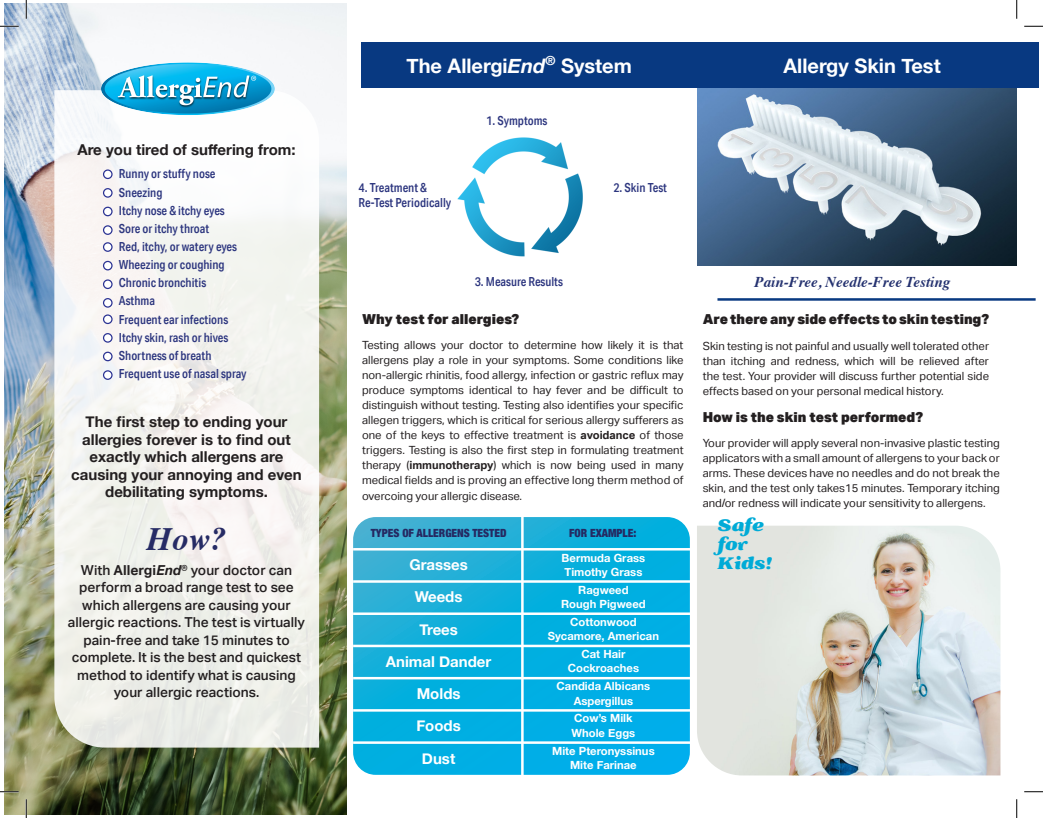
<style>
.page{position:relative;width:1043px;height:818px;background:#fff}
.page>*{position:absolute;margin:0;border:0;box-sizing:border-box;transform-origin:0 0}
.Bulleted_List{font:italic 700 32.5px "Times";color:#262b65}
.Bulleted_List-2{font:700 20px "Helvetica Neue";color:#fff}
.Bulleted_List-3{font:italic 900 17.5px "Battlefin";color:#00abd7}
.Bulleted_List-4{font:700 15px/17.5px "Helvetica Neue";color:#231f20;text-align:center}
.Bulleted_List-5{font:700 15px "Helvetica Neue";color:#fff}
.Bulleted_List-6{font:italic 700 15px "Times";color:#253270}
.Bulleted_List-7{font:500 13.75px/17.5px "Aktiv Grotesk";color:#231f20;text-align:center}
.Bulleted_List-8{font:900 13.75px "Aktiv Grotesk";color:#231f20}
.Bulleted_List-9{font:500 12.5px "Aktiv Grotesk Cd";color:#2d367f}
.Bulleted_List-10{font:11.25px/15px "Aktiv Grotesk";color:#231f20;text-align:justify}
.Bulleted_List-11{font:700 11.25px "Helvetica Neue";color:#fff}
.Bulleted_List-12{font:900 condensed 11.25px "Helvetica Neue";color:#252962}
.s1{font-weight:700}
.s2{font-weight:700;font-style:italic}
.s3{font-weight:400}
.s4{font-style:italic}
</style>
<div class="page">
<img style="left:697px;top:525px;width:303px;height:250px">
<img style="left:697px;top:88px;width:319px;height:177px">
<div style="left:362px;top:42px;width:677px;height:46px;background:#083981"></div>
<hr style="left:717px;top:298px;width:318px;height:3px;background:#083981">
<img style="left:5px;top:4px;width:341px;height:810px">
<svg style="left:54px;top:90px;width:265px;height:657px;fill:#f4f4f0"></svg>
<img style="left:93px;top:58px;width:186px;height:61px">
<svg style="left:104px;top:170px;width:8px;height:8px"></svg>
<div style="left:103px;top:169px;width:10px;height:10px;border:1px solid #2b3393;border-radius:50%"></div>
<svg style="left:104px;top:243px;width:8px;height:8px"></svg>
<div style="left:103px;top:242px;width:10px;height:10px;border:1px solid #2b3393;border-radius:50%"></div>
<svg style="left:104px;top:315px;width:8px;height:8px"></svg>
<div style="left:103px;top:314px;width:10px;height:10px;border:1px solid #2b3393;border-radius:50%"></div>
<svg style="left:104px;top:189px;width:8px;height:8px"></svg>
<div style="left:103px;top:188px;width:10px;height:10px;border:1px solid #2b3393;border-radius:50%"></div>
<div style="left:104px;top:261px;width:8px;height:9px;background:#fff;border-radius:50%"></div>
<div style="left:103px;top:261px;width:10px;height:9px;border:1px solid #2b3393;border-radius:50%"></div>
<div style="left:104px;top:333px;width:8px;height:9px;background:#fff;border-radius:50%"></div>
<div style="left:103px;top:333px;width:10px;height:9px;border:1px solid #2b3393;border-radius:50%"></div>
<div style="left:104px;top:207px;width:8px;height:9px;background:#fff;border-radius:50%"></div>
<div style="left:103px;top:207px;width:10px;height:9px;border:1px solid #2b3393;border-radius:50%"></div>
<svg style="left:104px;top:280px;width:8px;height:8px"></svg>
<div style="left:103px;top:279px;width:10px;height:10px;border:1px solid #2b3393;border-radius:50%"></div>
<svg style="left:104px;top:352px;width:8px;height:8px"></svg>
<div style="left:103px;top:351px;width:10px;height:10px;border:1px solid #2b3393;border-radius:50%"></div>
<svg style="left:104px;top:226px;width:8px;height:8px"></svg>
<div style="left:103px;top:225px;width:10px;height:10px;border:1px solid #2b3393;border-radius:50%"></div>
<svg style="left:104px;top:298px;width:8px;height:9px"></svg>
<div style="left:103px;top:298px;width:10px;height:10px;border:1px solid #2b3393;border-radius:50%"></div>
<svg style="left:104px;top:371px;width:8px;height:8px"></svg>
<div style="left:103px;top:370px;width:10px;height:10px;border:1px solid #2b3393;border-radius:50%"></div>
<svg style="left:353px;top:517px;width:337px;height:257px;background:#10b0df"></svg>
<hr style="left:521px;top:512px;width:2px;height:269px;background:#fff">
<hr style="left:353px;top:741px;width:337px;height:2px;background:#fff">
<hr style="left:353px;top:709px;width:337px;height:2px;background:#fff">
<hr style="left:353px;top:677px;width:337px;height:2px;background:#fff">
<hr style="left:353px;top:644px;width:337px;height:3px;background:#fff">
<hr style="left:353px;top:612px;width:337px;height:3px;background:#fff">
<hr style="left:353px;top:580px;width:337px;height:2px;background:#fff">
<hr style="left:353px;top:548px;width:337px;height:2px;background:#fff">
<img style="left:457px;top:137px;width:126px;height:120px">
<svg style="left:0;top:25px;width:19px;height:2px"></svg>
<svg style="left:1024px;top:25px;width:18px;height:2px"></svg>
<svg style="left:0;top:790px;width:19px;height:2px"></svg>
<svg style="left:1024px;top:791px;width:18px;height:1px"></svg>
<svg style="left:25px;top:0;width:2px;height:19px"></svg>
<svg style="left:25px;top:799px;width:2px;height:19px"></svg>
<svg style="left:1016px;top:0;width:1px;height:19px"></svg>
<svg style="left:1016px;top:799px;width:1px;height:19px"></svg>
<p class="Bulleted_List-4" style="left:77px;top:141px;width:220px">Are you tired of suffering from:</p>
<p class="Bulleted_List-9" style="left:119px;top:166px;width:98px">Runny or stuffy nose</p>
<p class="Bulleted_List-9" style="left:119px;top:184px;width:45px">Sneezing</p>
<p class="Bulleted_List-9" style="left:119px;top:203px;width:107px">Itchy nose &amp; itchy eyes</p>
<p class="Bulleted_List-9" style="left:119px;top:221px;width:92px">Sore or itchy throat</p>
<p class="Bulleted_List-9" style="left:119px;top:239px;width:120px">Red, itchy, or watery eyes</p>
<p class="Bulleted_List-9" style="left:119px;top:257px;width:107px">Wheezing or coughing</p>
<p class="Bulleted_List-9" style="left:119px;top:275px;width:89px">Chronic bronchitis</p>
<p class="Bulleted_List-9" style="left:119px;top:293px;width:38px">Asthma</p>
<p class="Bulleted_List-9" style="left:119px;top:311px;width:111px">Frequent ear infections</p>
<p class="Bulleted_List-9" style="left:119px;top:329px;width:111px">Itchy skin, rash or hives</p>
<p class="Bulleted_List-9" style="left:119px;top:348px;width:94px">Shortness of breath</p>
<p class="Bulleted_List-9" style="left:119px;top:366px;width:129px">Frequent use of nasal spray</p>
<p class="Bulleted_List-4" style="left:71px;top:413px;width:232px">The first step to ending your allergies forever is to find out exactly which allergens are causing your annoying and even debilitating symptoms.</p>
<p class="Bulleted_List" style="left:147px;top:509px;width:81px">How?</p>
<p class="Bulleted_List-7" style="left:68px;top:561px;width:239px">With <span class="s1">Allergi</span><span class="s2">End</span><span class="s3">®</span> your doctor can perform a broad range test to see which allergens are causing your allergic reactions. The test is virtually pain-free and take 15 minutes to complete. It is the best and quickest method to identify what is causing your allergic reactions.</p>
<p class="Bulleted_List-2" style="left:406px;top:50px;width:227px">The Allergi<span class="s4">End</span><sup>®</sup> System</p>
<p class="Bulleted_List-2" style="left:783px;top:50px;width:159px">Allergy Skin Test</p>
<p class="Bulleted_List-9" style="left:358px;top:180px;width:70px">4. Treatment &amp;</p>
<p class="Bulleted_List-9" style="left:358px;top:195px;width:94px">Re-Test Periodically</p>
<p class="Bulleted_List-9" style="left:486px;top:113px;width:63px">1. Symptoms</p>
<p class="Bulleted_List-9" style="left:613px;top:180px;width:55px">2. Skin Test</p>
<p class="Bulleted_List-9" style="left:474px;top:273px;width:90px">3. Measure Results</p>
<p class="Bulleted_List-8" style="left:362px;top:310px;width:159px">Why test for allergies?</p>
<p class="Bulleted_List-10" style="left:362px;top:338px;width:323px">Testing allows your doctor to determine how likely it is that allergens play a role in your symptoms. Some conditions like non-allergic rhinitis, food allergy, infection or gastric reflux may produce symptoms identical to hay fever and be difficult to distinguish without testing. Testing also identifies your specific allegen triggers, which is critical for serious allergy sufferers as one of the keys to effective treatment is <span class="s1">avoidance</span> of those triggers. Testing is also the first step in formulating treatment therapy (<span class="s1">immunotherapy</span>) which is now being used in many medical fields and is proving an effective long therm method of overcoing your allergic disease.</p>
<p class="Bulleted_List-12" style="left:371px;top:524px;width:137px">TYPES OF ALLERGENS TESTED</p>
<p class="Bulleted_List-12" style="left:569px;top:524px;width:69px">FOR EXAMPLE:</p>
<p class="Bulleted_List-5" style="left:409px;top:553px;width:60px">Grasses</p>
<p class="Bulleted_List-5" style="left:415px;top:585px;width:49px">Weeds</p>
<p class="Bulleted_List-5" style="left:419px;top:617px;width:40px">Trees</p>
<p class="Bulleted_List-5" style="left:386px;top:649px;width:107px">Animal Dander</p>
<p class="Bulleted_List-5" style="left:417px;top:682px;width:45px">Molds</p>
<p class="Bulleted_List-5" style="left:416px;top:714px;width:46px">Foods</p>
<p class="Bulleted_List-5" style="left:422px;top:746px;width:35px">Dust</p>
<p class="Bulleted_List-11" style="left:561px;top:548px;width:85px">Bermuda Grass</p>
<p class="Bulleted_List-11" style="left:564px;top:563px;width:79px">Timothy Grass</p>
<p class="Bulleted_List-11" style="left:578px;top:581px;width:52px">Ragweed</p>
<p class="Bulleted_List-11" style="left:561px;top:595px;width:86px">Rough Pigweed</p>
<p class="Bulleted_List-11" style="left:570px;top:613px;width:68px">Cottonwood</p>
<p class="Bulleted_List-11" style="left:548px;top:627px;width:113px">Sycamore, American</p>
<p class="Bulleted_List-11" style="left:581px;top:645px;width:45px">Cat Hair</p>
<p class="Bulleted_List-11" style="left:568px;top:659px;width:73px">Cockroaches</p>
<p class="Bulleted_List-11" style="left:556px;top:677px;width:95px">Candida Albicans</p>
<p class="Bulleted_List-11" style="left:573px;top:691px;width:61px">Aspergillus</p>
<p class="Bulleted_List-11" style="left:574px;top:709px;width:60px">Cow’s Milk</p>
<p class="Bulleted_List-11" style="left:571px;top:724px;width:65px">Whole Eggs</p>
<p class="Bulleted_List-11" style="left:552px;top:741px;width:104px">Mite Pteronyssinus</p>
<p class="Bulleted_List-11" style="left:570px;top:756px;width:68px">Mite Farinae</p>
<p class="Bulleted_List-6" style="left:754px;top:268px;width:197px">Pain-Free, Needle-Free Testing</p>
<p class="Bulleted_List-8" style="left:702px;top:310px;width:288px">Are there any side effects to skin testing?</p>
<p class="Bulleted_List-10" style="left:702px;top:338px;width:288px">Skin testing is not painful and usually well tolerated other than itching and redness, which will be relieved after the test. Your provider will discuss further potential side effects based on your personal medical history.</p>
<p class="Bulleted_List-8" style="left:702px;top:407px;width:222px">How is the skin test performed?</p>
<p class="Bulleted_List-10" style="left:702px;top:436px;width:298px">Your provider will apply several non-invasive plastic testing applicators with a small amount of allergens to your back or arms. These devices have no needles and do not break the skin, and the test only takes15 minutes. Temporary itching and/or redness will indicate your sensitivity to allergens.</p>
<p class="Bulleted_List-3" style="left:717px;top:515px;width:48px">Safe</p>
<p class="Bulleted_List-3" style="left:717px;top:534px;width:32px">for</p>
<p class="Bulleted_List-3" style="left:717px;top:553px;width:55px">Kids!</p>
</div>
